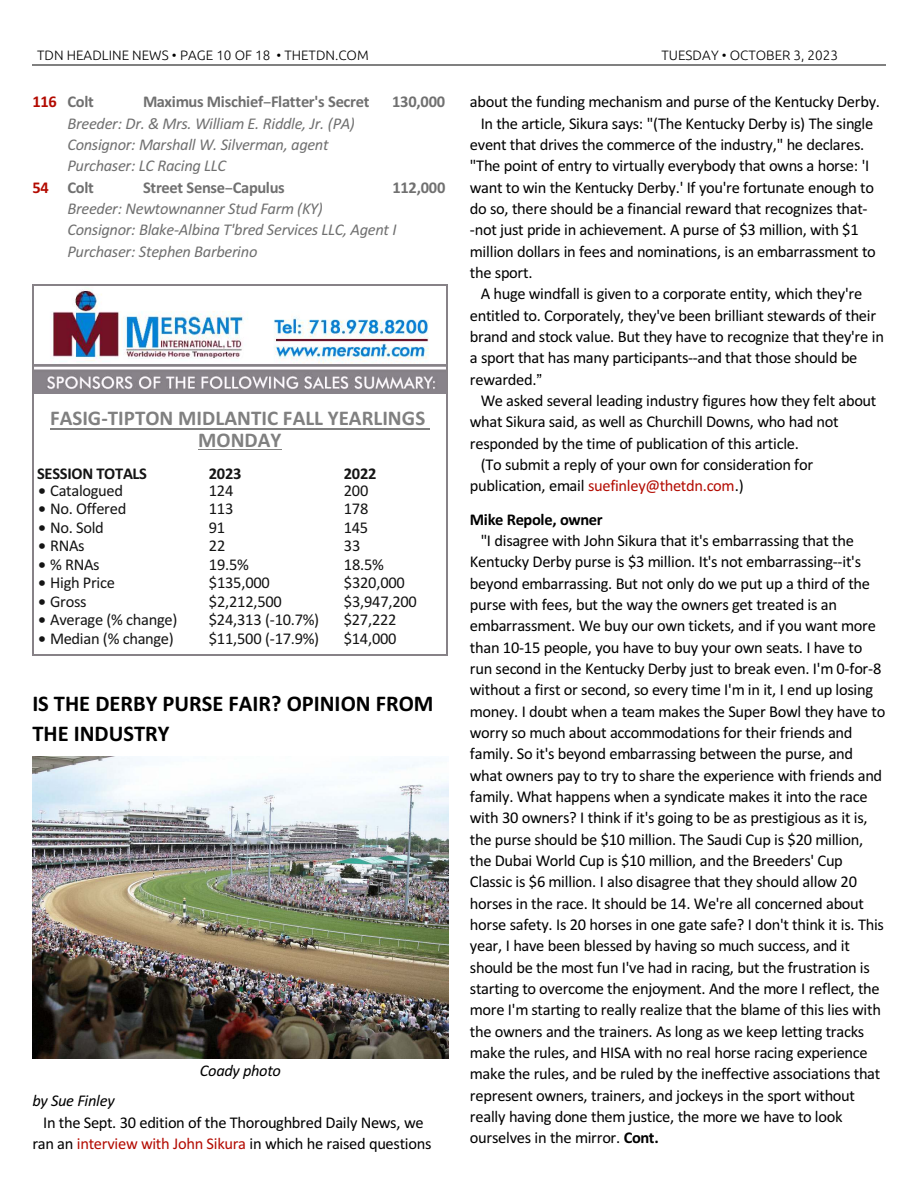
<style>
.page{position:relative;width:918px;height:1188px;background:#fff}
.page>*{position:absolute;margin:0;border:0;box-sizing:border-box;transform-origin:0 0}
.t1{font:700 22.5px/30.3px "Calibri";color:#000}
.t2{font:700 21px/21.6px "Calibri";color:#808080;text-align:center}
.t3{font:16.5px/21.3px "Calibri";letter-spacing:-.02em;color:#000;text-align:center}
.t4{font:italic 16.5px/21.3px "Calibri";letter-spacing:-.02em;color:#707070}
.t5{font:16.5px "Calibri";letter-spacing:-.015em;color:#141414}
.t6{font:700 16.5px "Calibri";letter-spacing:-.015em;color:#707070}
.t7{font:16.5px "Calibri";letter-spacing:-.02em;color:#b30a00}
.t8{font:italic 16.5px "Calibri";letter-spacing:-.02em;color:#000}
.t9{font:700 16.5px "Calibri";letter-spacing:-.015em;color:#141414}
.t10{font:700 16.5px "Calibri";letter-spacing:-.025em;color:#000}
.t11{font:300 13.5px "Ubuntu";color:#000}
.s1{color:#b30a00}
.s2{color:#000}
.s3{font-weight:700}
</style>
<div class="page">
<hr style="left:32px;top:64px;width:853px;height:1px;background:#808080">
<img style="left:32px;top:757px;width:416px;height:301px">
<hr style="left:50px;top:428px;width:380px;height:1px;background:#808080">
<hr style="left:198px;top:449px;width:84px;height:1px;background:#808080">
<img style="left:33px;top:286px;width:413px;height:108px">
<hr style="left:32px;top:284px;width:1px;height:372px;background:#878287">
<hr style="left:446px;top:284px;width:2px;height:372px;background:#878287">
<hr style="left:32px;top:284px;width:415px;height:2px;background:#878287">
<hr style="left:32px;top:655px;width:415px;height:1px;background:#878287">
<p class="t11" style="left:37px;top:49px;width:333px">TDN HEADLINE NEWS • PAGE 10 OF 18 • THETDN.COM</p>
<p class="t11" style="left:662px;top:49px;width:178px">TUESDAY • OCTOBER 3, 2023</p>
<p class="t6" style="left:32px;top:95px;width:63px"><span class="s1">116</span> Colt</p>
<p class="t6" style="left:143px;top:95px;width:228px">Maximus Mischief Flatter's Secret</p>
<p class="t6" style="left:392px;top:95px;width:54px">130,000</p>
<p class="t4" style="left:68px;top:114px;width:289px">Breeder: Dr. &amp; Mrs. William E. Riddle, Jr. (PA)</p>
<p class="t4" style="left:68px;top:135px;width:263px">Consignor: Marshall W. Silverman, agent</p>
<p class="t4" style="left:68px;top:157px;width:160px">Purchaser: LC Racing LLC</p>
<p class="t6" style="left:32px;top:180px;width:63px"><span class="s1">54</span> Colt</p>
<p class="t6" style="left:143px;top:180px;width:143px">Street Sense Capulus</p>
<p class="t6" style="left:392px;top:180px;width:54px">112,000</p>
<p class="t4" style="left:68px;top:199px;width:331px">Breeder: Newtownanner Stud Farm (KY)<br>Consignor: Blake-Albina T'bred Services LLC, Agent I<br>Purchaser: Stephen Barberino</p>
<p class="t2" style="left:50px;top:409px;width:377px">FASIG-TIPTON MIDLANTIC FALL YEARLINGS<br>MONDAY</p>
<p class="t9" style="left:37px;top:467px;width:111px">SESSION TOTALS</p>
<p class="t9" style="left:209px;top:467px;width:34px">2023</p>
<p class="t9" style="left:344px;top:467px;width:34px">2022</p>
<p class="t5" style="left:50px;top:484px;width:74px">Catalogued</p>
<p class="t5" style="left:209px;top:484px;width:26px">124</p>
<p class="t5" style="left:344px;top:484px;width:26px">200</p>
<p class="t5" style="left:50px;top:502px;width:78px">No. Offered</p>
<p class="t5" style="left:209px;top:502px;width:26px">113</p>
<p class="t5" style="left:344px;top:502px;width:26px">178</p>
<p class="t5" style="left:50px;top:520px;width:55px">No. Sold</p>
<p class="t5" style="left:209px;top:520px;width:18px">91</p>
<p class="t5" style="left:344px;top:520px;width:26px">145</p>
<p class="t5" style="left:50px;top:539px;width:36px">RNAs</p>
<p class="t5" style="left:209px;top:539px;width:18px">22</p>
<p class="t5" style="left:344px;top:539px;width:18px">33</p>
<p class="t5" style="left:50px;top:557px;width:51px">% RNAs</p>
<p class="t5" style="left:209px;top:557px;width:42px">19.5%</p>
<p class="t5" style="left:344px;top:557px;width:42px">18.5%</p>
<p class="t5" style="left:50px;top:576px;width:66px">High Price</p>
<p class="t5" style="left:209px;top:576px;width:62px">$135,000</p>
<p class="t5" style="left:344px;top:576px;width:62px">$320,000</p>
<p class="t5" style="left:50px;top:594px;width:38px">Gross</p>
<p class="t5" style="left:209px;top:594px;width:74px">$2,212,500</p>
<p class="t5" style="left:344px;top:594px;width:74px">$3,947,200</p>
<p class="t5" style="left:50px;top:613px;width:129px">Average (% change)</p>
<p class="t5" style="left:209px;top:613px;width:112px">$24,313 (-10.7%)</p>
<p class="t5" style="left:344px;top:613px;width:54px">$27,222</p>
<p class="t5" style="left:50px;top:631px;width:125px">Median (% change)</p>
<p class="t5" style="left:209px;top:631px;width:112px">$11,500 (-17.9%)</p>
<p class="t5" style="left:344px;top:631px;width:54px">$14,000</p>
<h1 class="t1" style="left:32px;top:690px;width:402px">IS THE DERBY PURSE FAIR? OPINION FROM<br>THE INDUSTRY</h1>
<p class="t8" style="left:200px;top:1063px;width:83px">Coady photo</p>
<p class="t8" style="left:32px;top:1094px;width:84px">by Sue Finley</p>
<p class="t3" style="left:32px;top:1113px;width:401px">In the Sept. 30 edition of the Thoroughbred Daily News, we ran an <span class="s1">interview with John Sikura</span> in which he raised questions</p>
<p class="t3" style="left:470px;top:93px;width:412px">about the funding mechanism and purse of the Kentucky Derby.</p>
<p class="t3" style="left:481px;top:114px;width:394px">In the article, Sikura says: "(The Kentucky Derby is) The single</p>
<p class="t3" style="left:470px;top:135px;width:396px">event that drives the commerce of the industry," he declares.</p>
<p class="t3" style="left:470px;top:157px;width:401px">"The point of entry to virtually everybody that owns a horse: 'I</p>
<p class="t3" style="left:470px;top:178px;width:406px">want to win the Kentucky Derby.' If you're fortunate enough to</p>
<p class="t3" style="left:470px;top:199px;width:399px">do so, there should be a financial reward that recognizes that-</p>
<p class="t3" style="left:470px;top:221px;width:390px">-not just pride in achievement. A purse of $3 million, with $1</p>
<p class="t3" style="left:470px;top:242px;width:408px">million dollars in fees and nominations, is an embarrassment to</p>
<p class="t3" style="left:470px;top:263px;width:64px">the sport.</p>
<p class="t3" style="left:481px;top:285px;width:383px">A huge windfall is given to a corporate entity, which they're</p>
<p class="t3" style="left:470px;top:306px;width:408px">entitled to. Corporately, they've been brilliant stewards of their</p>
<p class="t3" style="left:470px;top:327px;width:416px">brand and stock value. But they have to recognize that they're in</p>
<p class="t3" style="left:470px;top:349px;width:389px">a sport that has many participants--and that those should be</p>
<p class="t3" style="left:470px;top:370px;width:68px">rewarded.</p>
<p class="t3" style="left:481px;top:391px;width:397px">We asked several leading industry figures how they felt about</p>
<p class="t3" style="left:470px;top:413px;width:370px">what Sikura said, as well as Churchill Downs, who had not</p>
<p class="t3" style="left:470px;top:434px;width:331px">responded by the time of publication of this article.</p>
<p class="t3" style="left:481px;top:455px;width:334px">(To submit a reply of your own for consideration for</p>
<p class="t7" style="left:470px;top:479px;width:275px"><span class="s2">publication, email</span> suefinley@thetdn.com<span class="s2">.)</span></p>
<p class="t10" style="left:470px;top:512px;width:134px">Mike Repole, owner</p>
<p class="t3" style="left:470px;top:531px;width:417px;text-align:left;text-indent:11px">"I disagree with John Sikura that it's embarrassing that the Kentucky Derby purse is $3 million. It's not embarrassing--it's beyond embarrassing. But not only do we put up a third of the purse with fees, but the way the owners get treated is an embarrassment. We buy our own tickets, and if you want more than 10-15 people, you have to buy your own seats. I have to run second in the Kentucky Derby just to break even. I'm 0-for-8 without a first or second, so every time I'm in it, I end up losing money. I doubt when a team makes the Super Bowl they have to worry so much about accommodations for their friends and family. So it's beyond embarrassing between the purse, and what owners pay to try to share the experience with friends and family. What happens when a syndicate makes it into the race with 30 owners? I think if it's going to be as prestigious as it is, the purse should be $10 million. The Saudi Cup is $20 million, the Dubai World Cup is $10 million, and the Breeders' Cup Classic is $6 million. I also disagree that they should allow 20 horses in the race. It should be 14. We're all concerned about horse safety. Is 20 horses in one gate safe? I don't think it is. This year, I have been blessed by having so much success, and it should be the most fun I've had in racing, but the frustration is starting to overcome the enjoyment. And the more I reflect, the more I'm starting to really realize that the blame of this lies with the owners and the trainers. As long as we keep letting tracks make the rules, and HISA with no real horse racing experience make the rules, and be ruled by the ineffective associations that represent owners, trainers, and jockeys in the sport without really having done them justice, the more we have to look ourselves in the mirror. <span class="s3">Cont.</span></p>
</div>
